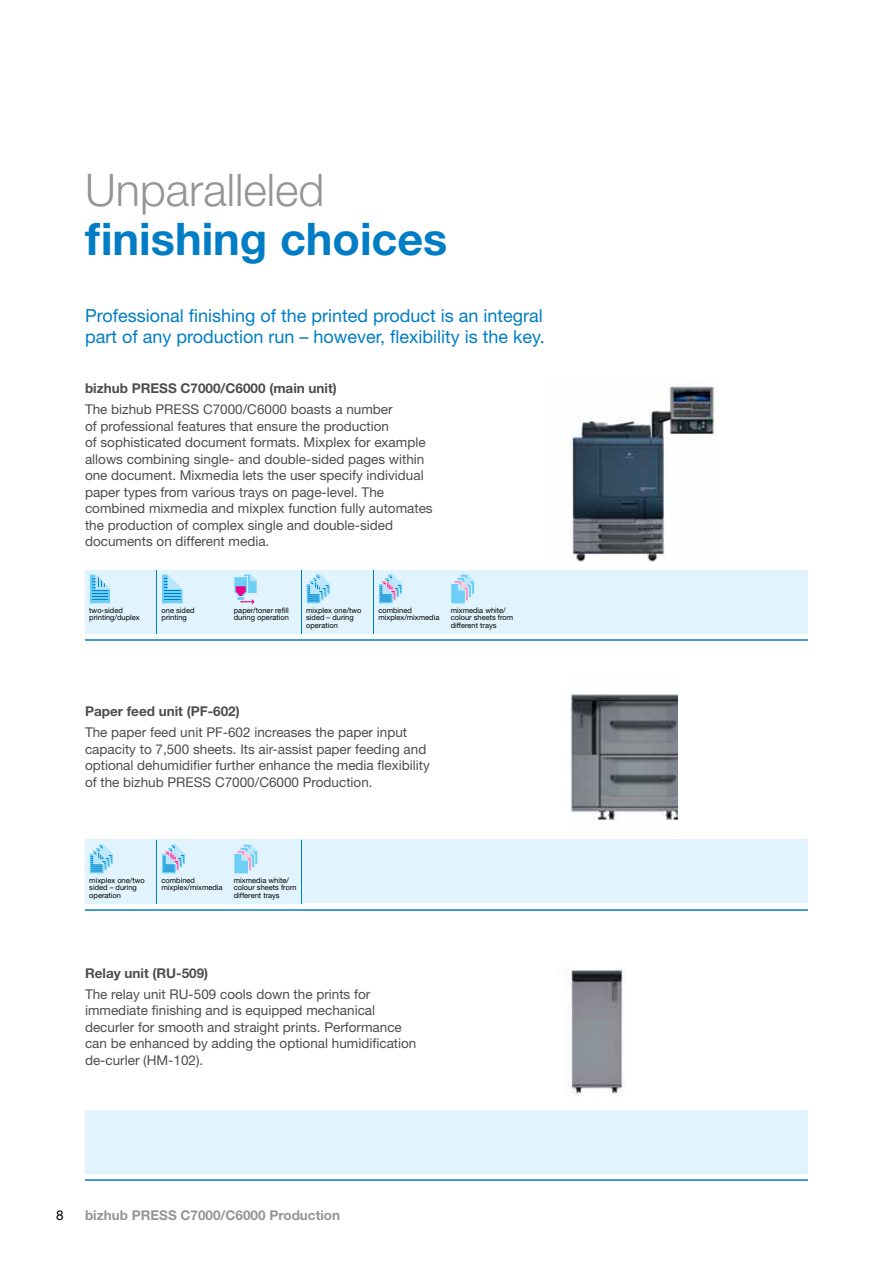
<style>
.page{position:relative;width:893px;height:1263px;background:#fff}
.page>*{position:absolute;margin:0;border:0;box-sizing:border-box;transform-origin:0 0}
.t1{font:700 45px "Helvetica Neue";color:#007dc5}
.t2{font:300 45px "Helvetica Neue";color:#939598}
.t3{font:18px/21px "Helvetica Neue";color:#007dc5}
.t4{font:13.5px/16.5px "Helvetica Neue";color:#4d4d4f}
.t5{font:700 13.5px "Helvetica Neue";color:#4d4d4f}
.t6{font:700 13.5px "Helvetica Neue";color:#939598}
.t7{font:13.5px "Helvetica Neue";color:#000}
.t8{font:7.5px/7.5px "Helvetica Neue";color:#000}
</style>
<div class="page">
<img style="left:562px;top:383px;width:155px;height:179px">
<hr style="left:85px;top:639px;width:723px;height:2px;background:#007dc5">
<hr style="left:85px;top:909px;width:723px;height:2px;background:#007dc5">
<hr style="left:85px;top:1179px;width:723px;height:2px;background:#007dc5">
<div style="left:85px;top:570px;width:72px;height:64px;background:#e1f4fd"></div>
<svg style="left:89px;top:574px;width:22px;height:30px"></svg>
<div style="left:157px;top:570px;width:73px;height:64px;background:#e1f4fd"></div>
<hr style="left:229px;top:570px;width:1px;height:64px;background:#007dc5">
<svg style="left:162px;top:574px;width:21px;height:30px"></svg>
<div style="left:230px;top:570px;width:72px;height:64px;background:#e1f4fd"></div>
<hr style="left:301px;top:570px;width:1px;height:64px;background:#007dc5">
<svg style="left:234px;top:574px;width:23px;height:30px"></svg>
<div style="left:237px;top:596px;width:8px;height:5px;border:1px solid #e1f4fd"></div>
<div style="left:302px;top:570px;width:72px;height:64px;background:#e1f4fd"></div>
<hr style="left:373px;top:570px;width:1px;height:64px;background:#007dc5">
<svg style="left:306px;top:574px;width:24px;height:30px"></svg>
<svg style="left:310px;top:584px;width:11px;height:10px"></svg>
<div style="left:374px;top:570px;width:72px;height:64px;background:#e1f4fd"></div>
<svg style="left:379px;top:574px;width:24px;height:30px"></svg>
<div style="left:446px;top:570px;width:73px;height:64px;background:#e1f4fd"></div>
<hr style="left:518px;top:570px;width:1px;height:64px;background:#007dc5">
<svg style="left:451px;top:574px;width:24px;height:30px"></svg>
<div style="left:519px;top:570px;width:72px;height:64px;background:#e1f4fd"></div>
<div style="left:591px;top:570px;width:72px;height:64px;background:#e1f4fd"></div>
<div style="left:663px;top:570px;width:73px;height:64px;background:#e1f4fd"></div>
<div style="left:736px;top:570px;width:72px;height:64px;background:#e1f4fd"></div>
<div style="left:85px;top:1110px;width:72px;height:64px;background:#e1f4fd"></div>
<div style="left:157px;top:1110px;width:73px;height:64px;background:#e1f4fd"></div>
<div style="left:230px;top:1110px;width:72px;height:64px;background:#e1f4fd"></div>
<div style="left:302px;top:1110px;width:72px;height:64px;background:#e1f4fd"></div>
<div style="left:374px;top:1110px;width:72px;height:64px;background:#e1f4fd"></div>
<div style="left:446px;top:1110px;width:73px;height:64px;background:#e1f4fd"></div>
<div style="left:519px;top:1110px;width:72px;height:64px;background:#e1f4fd"></div>
<div style="left:591px;top:1110px;width:72px;height:64px;background:#e1f4fd"></div>
<div style="left:663px;top:1110px;width:73px;height:64px;background:#e1f4fd"></div>
<div style="left:736px;top:1110px;width:72px;height:64px;background:#e1f4fd"></div>
<img style="left:570px;top:694px;width:107px;height:127px">
<img style="left:565px;top:967px;width:60px;height:130px">
<div style="left:302px;top:839px;width:72px;height:64px;background:#e1f4fd"></div>
<div style="left:374px;top:839px;width:72px;height:64px;background:#e1f4fd"></div>
<div style="left:446px;top:839px;width:73px;height:64px;background:#e1f4fd"></div>
<div style="left:519px;top:839px;width:72px;height:64px;background:#e1f4fd"></div>
<div style="left:591px;top:839px;width:72px;height:64px;background:#e1f4fd"></div>
<div style="left:663px;top:839px;width:73px;height:64px;background:#e1f4fd"></div>
<div style="left:736px;top:839px;width:72px;height:64px;background:#e1f4fd"></div>
<div style="left:85px;top:840px;width:72px;height:64px;background:#e1f4fd"></div>
<svg style="left:89px;top:844px;width:24px;height:30px"></svg>
<svg style="left:93px;top:854px;width:11px;height:10px"></svg>
<div style="left:157px;top:840px;width:73px;height:64px;background:#e1f4fd"></div>
<hr style="left:229px;top:840px;width:1px;height:64px;background:#007dc5">
<svg style="left:162px;top:844px;width:24px;height:30px"></svg>
<div style="left:230px;top:840px;width:72px;height:64px;background:#e1f4fd"></div>
<hr style="left:301px;top:840px;width:1px;height:64px;background:#007dc5">
<svg style="left:234px;top:844px;width:24px;height:30px"></svg>
<h1 class="t2" style="left:85px;top:162px;width:241px">Unparalleled</h1>
<h1 class="t1" style="left:85px;top:211px;width:364px">finishing choices</h1>
<h2 class="t3" style="left:85px;top:305px;width:461px">Professional finishing of the printed product is an integral part of any production run – however, flexibility is the key.</h2>
<p class="t5" style="left:85px;top:380px;width:253px">bizhub PRESS C7000/C6000 (main unit)</p>
<p class="t4" style="left:85px;top:401px;width:349px">The bizhub PRESS C7000/C6000 boasts a number<br>of professional features that ensure the production<br>of sophisticated document formats. Mixplex for example allows combining single- and double-sided pages within one document. Mixmedia lets the user specify individual paper types from various trays on page-level. The combined mixmedia and mixplex function fully automates the production of complex single and double-sided documents on different media.</p>
<p class="t8" style="left:89px;top:606px;width:52px">two-sided printing/duplex</p>
<p class="t8" style="left:162px;top:606px;width:34px">one sided printing</p>
<p class="t8" style="left:234px;top:606px;width:57px">paper/toner refill during operation</p>
<p class="t8" style="left:306px;top:606px;width:57px">mixplex one/two sided – during operation</p>
<p class="t8" style="left:378px;top:606px;width:62px">combined mixplex/mixmedia</p>
<p class="t8" style="left:451px;top:606px;width:64px">mixmedia white/ colour sheets from different trays</p>
<p class="t5" style="left:85px;top:703px;width:156px">Paper feed unit (PF-602)</p>
<p class="t4" style="left:85px;top:724px;width:346px">The paper feed unit PF-602 increases the paper input capacity to 7,500 sheets. Its air-assist paper feeding and optional dehumidifier further enhance the media flexibility of the bizhub PRESS C7000/C6000 Production.</p>
<p class="t8" style="left:89px;top:876px;width:57px">mixplex one/two sided – during operation</p>
<p class="t8" style="left:162px;top:876px;width:62px">combined mixplex/mixmedia</p>
<p class="t8" style="left:234px;top:876px;width:64px">mixmedia white/ colour sheets from different trays</p>
<p class="t5" style="left:85px;top:965px;width:125px">Relay unit (RU-509)</p>
<p class="t4" style="left:85px;top:986px;width:333px">The relay unit RU-509 cools down the prints for immediate finishing and is equipped mechanical decurler for smooth and straight prints. Performance can be enhanced by adding the optional humidification de-curler (HM-102).</p>
<p class="t7" style="left:56px;top:1207px;width:9px">8</p>
<p class="t6" style="left:85px;top:1207px;width:257px">bizhub PRESS C7000/C6000 Production</p>
</div>
